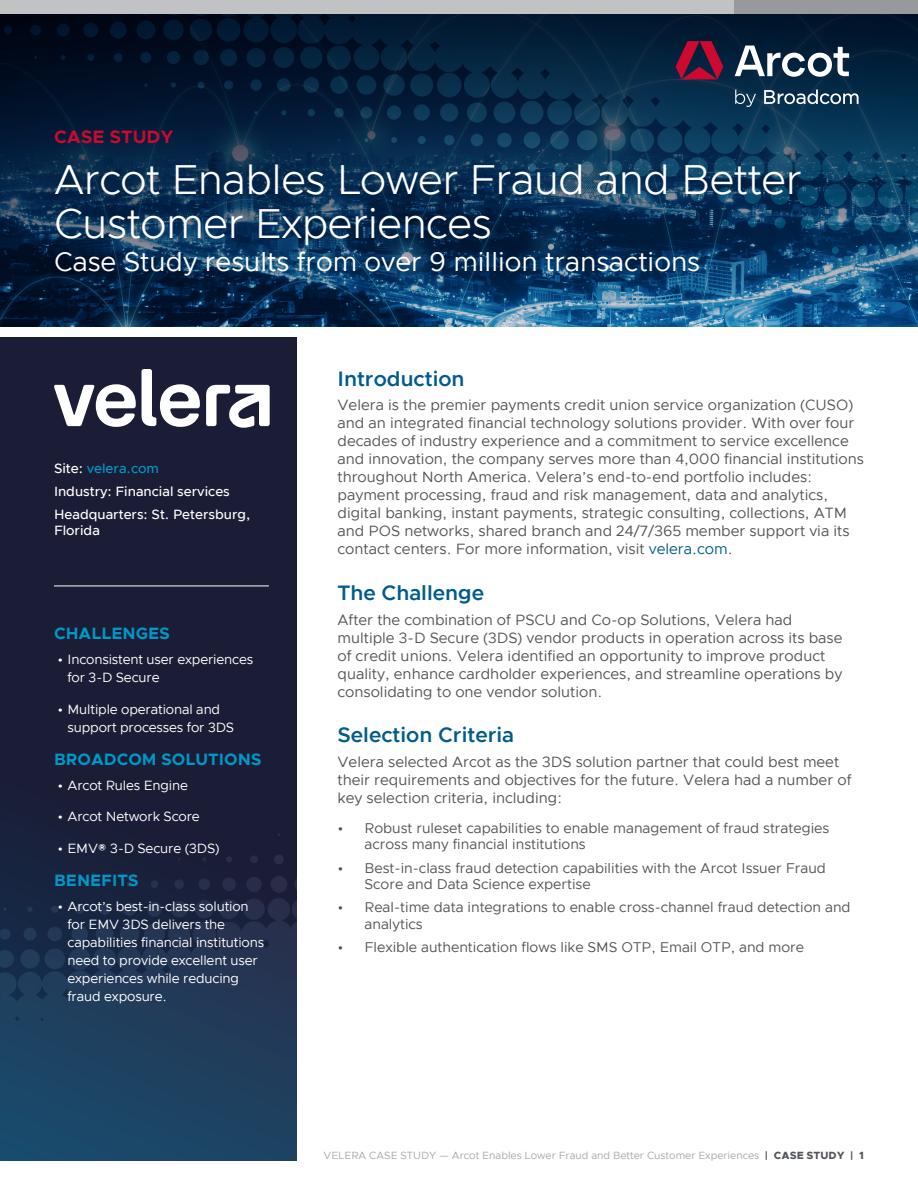
<style>
.page{position:relative;width:918px;height:1188px;background:#fff}
.page>*{position:absolute;margin:0;border:0;box-sizing:border-box;transform-origin:0 0}
.t1{font:300 42px/43.5px "Metropolis";letter-spacing:-.01em;color:#fff}
.t2{font:27px "Metropolis";color:#fff}
.t3{font:600 21px "Metropolis";color:#005c8a}
.t4{font:700 18px "Metropolis";color:#cc092f}
.t5{font:700 16.5px "Metropolis";color:#0098c7}
.t6{font:15px/18px "Metropolis";color:#53565a}
.t7{font:14.25px/16.5px "Metropolis";color:#53565a}
.t8{font:13.5px/18px "Metropolis";letter-spacing:-.01em;color:#fff}
.t9{font:500 13.5px/23px "Metropolis";color:#fff}
.t10{font:10.5px "Metropolis";color:#a7a8aa}
.s1{color:#0098c7}
.s2{color:#005c8a}
.s3{font-weight:800;color:#53565a}
</style>
<div class="page">
<svg style="left:0;top:14px;width:918px;height:312px;background:#0b2f50"></svg>
<div style="left:0;top:338px;width:297px;height:823px;background:#1b1d36"></div>
<svg style="left:0;top:833px;width:297px;height:328px"></svg>
<div style="left:0;top:0;width:914px;height:14px;background:#c0c2c4"></div>
<div style="left:735px;top:0;width:183px;height:14px;background:#97999c"></div>
<svg style="left:735px;top:46px;width:114px;height:31px"></svg>
<svg style="left:676px;top:41px;width:47px;height:38px;background:#701434"></svg>
<svg style="left:735px;top:90px;width:21px;height:17px"></svg>
<svg style="left:764px;top:90px;width:95px;height:14px"></svg>
<hr style="left:54px;top:586px;width:215px;height:1px;background:#fff">
<svg style="left:54px;top:384px;width:82px;height:43px"></svg>
<svg style="left:142px;top:369px;width:58px;height:58px"></svg>
<svg style="left:206px;top:385px;width:64px;height:43px"></svg>
<p class="t4" style="left:54px;top:125px;width:121px">CASE STUDY</p>
<h1 class="t1" style="left:54px;top:158px;width:749px">Arcot Enables Lower Fraud and Better<br>Customer Experiences</h1>
<h2 class="t2" style="left:54px;top:245px;width:648px">Case Study results from over 9 million transactions</h2>
<p class="t9" style="left:54px;top:457px;width:198px">Site: <span class="s1">velera.com<br></span>Industry: Financial services<br>Headquarters: St. Petersburg,</p>
<p class="t9" style="left:54px;top:519px;width:47px">Florida</p>
<p class="t5" style="left:54px;top:623px;width:118px">CHALLENGES</p>
<p class="t8" style="left:68px;top:650px;width:187px;text-indent:-10px">• Inconsistent user experiences for 3-D Secure</p>
<p class="t8" style="left:68px;top:700px;width:168px;text-indent:-10px">• Multiple operational and support processes for 3DS</p>
<p class="t5" style="left:54px;top:749px;width:209px">BROADCOM SOLUTIONS</p>
<p class="t8" style="left:57px;top:776px;width:132px">• Arcot Rules Engine</p>
<p class="t8" style="left:57px;top:807px;width:144px">• Arcot Network Score</p>
<p class="t8" style="left:57px;top:839px;width:164px">• EMV® 3-D Secure (3DS)</p>
<p class="t5" style="left:54px;top:870px;width:86px">BENEFITS</p>
<p class="t8" style="left:68px;top:897px;width:198px;text-indent:-10px">• Arcot’s best-in-class solution for EMV 3DS delivers the capabilities financial institutions need to provide excellent user experiences while reducing fraud exposure.</p>
<h3 class="t3" style="left:338px;top:365px;width:129px">Introduction</h3>
<p class="t6" style="left:338px;top:396px;width:528px">Velera is the premier payments credit union service organization (CUSO) and an integrated financial technology solutions provider. With over four decades of industry experience and a commitment to service excellence and innovation, the company serves more than 4,000 financial institutions throughout North America. Velera’s end-to-end portfolio includes: payment processing, fraud and risk management, data and analytics, digital banking, instant payments, strategic consulting, collections, ATM and POS networks, shared branch and 24/7/365 member support via its contact centers. For more information, visit <span class="s2">velera.com</span>.</p>
<h3 class="t3" style="left:338px;top:579px;width:148px">The Challenge</h3>
<p class="t6" style="left:338px;top:610px;width:507px">After the combination of PSCU and Co-op Solutions, Velera had multiple 3-D Secure (3DS) vendor products in operation across its base of credit unions. Velera identified an opportunity to improve product quality, enhance cardholder experiences, and streamline operations by consolidating to one vendor solution.</p>
<h3 class="t3" style="left:338px;top:722px;width:178px">Selection Criteria</h3>
<p class="t6" style="left:338px;top:753px;width:515px">Velera selected Arcot as the 3DS solution partner that could best meet their requirements and objectives for the future. Velera had a number of key selection criteria, including:</p>
<p class="t7" style="left:365px;top:820px;width:466px;text-indent:-27px">• Robust ruleset capabilities to enable management of fraud strategies across many financial institutions</p>
<p class="t7" style="left:365px;top:859px;width:463px;text-indent:-27px">• Best-in-class fraud detection capabilities with the Arcot Issuer Fraud<br>Score and Data Science expertise</p>
<p class="t7" style="left:365px;top:899px;width:488px;text-indent:-27px">• Real-time data integrations to enable cross-channel fraud detection and analytics</p>
<p class="t7" style="left:338px;top:939px;width:468px">• Flexible authentication flows like SMS OTP, Email OTP, and more</p>
<p class="t10" style="left:324px;top:1148px;width:542px">VELERA CASE STUDY — Arcot Enables Lower Fraud and Better Customer Experiences <span class="s3">| CASE STUDY | 1</span></p>
</div>
